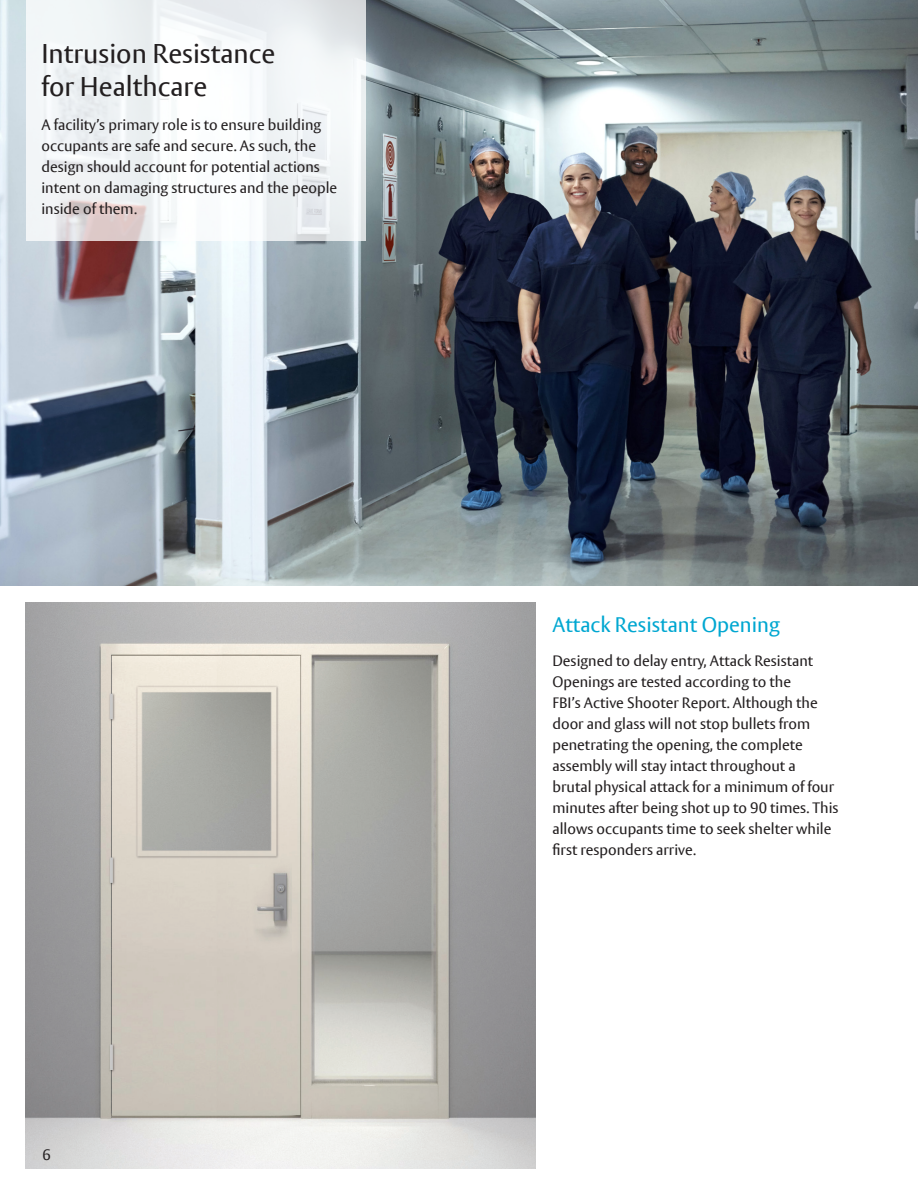
<style>
.page{position:relative;width:918px;height:1188px;background:#fff}
.page>*{position:absolute;margin:0;border:0;box-sizing:border-box;transform-origin:0 0}
.Large_Heading{font:27px/32.4px "ASSA Vesta";color:#231f20}
.Product_Heading{font:21px "ASSA Vesta";color:#00a7d1}
.Body_copy{font:15px/21px "ASSA Vesta";color:#231f20}
</style>
<div class="page">
<img style="left:0;top:0;width:918px;height:585px">
<img style="left:26px;top:603px;width:509px;height:565px">
<svg style="left:26px;top:0;width:339px;height:241px;fill:#f2f5f7"></svg>
<p class="Large_Heading" style="left:41px;top:39px;width:235px">Intrusion Resistance for Healthcare</p>
<p class="Body_copy" style="left:41px;top:115px;width:297px">A facility’s primary role is to ensure building occupants are safe and secure. As such, the design should account for potential actions intent on damaging structures and the people inside of them.</p>
<p class="Body_copy" style="left:43px;top:1145px;width:10px">6</p>
<p class="Product_Heading" style="left:553px;top:612px;width:229px">Attack Resistant Opening</p>
<p class="Body_copy" style="left:553px;top:651px;width:288px">Designed to delay entry, Attack Resistant Openings are tested according to the<br>FBI’s Active Shooter Report. Although the door and glass will not stop bullets from penetrating the opening, the complete assembly will stay intact throughout a<br>brutal physical attack for a minimum of four minutes after being shot up to 90 times. This allows occupants time to seek shelter while first responders arrive.</p>
</div>
